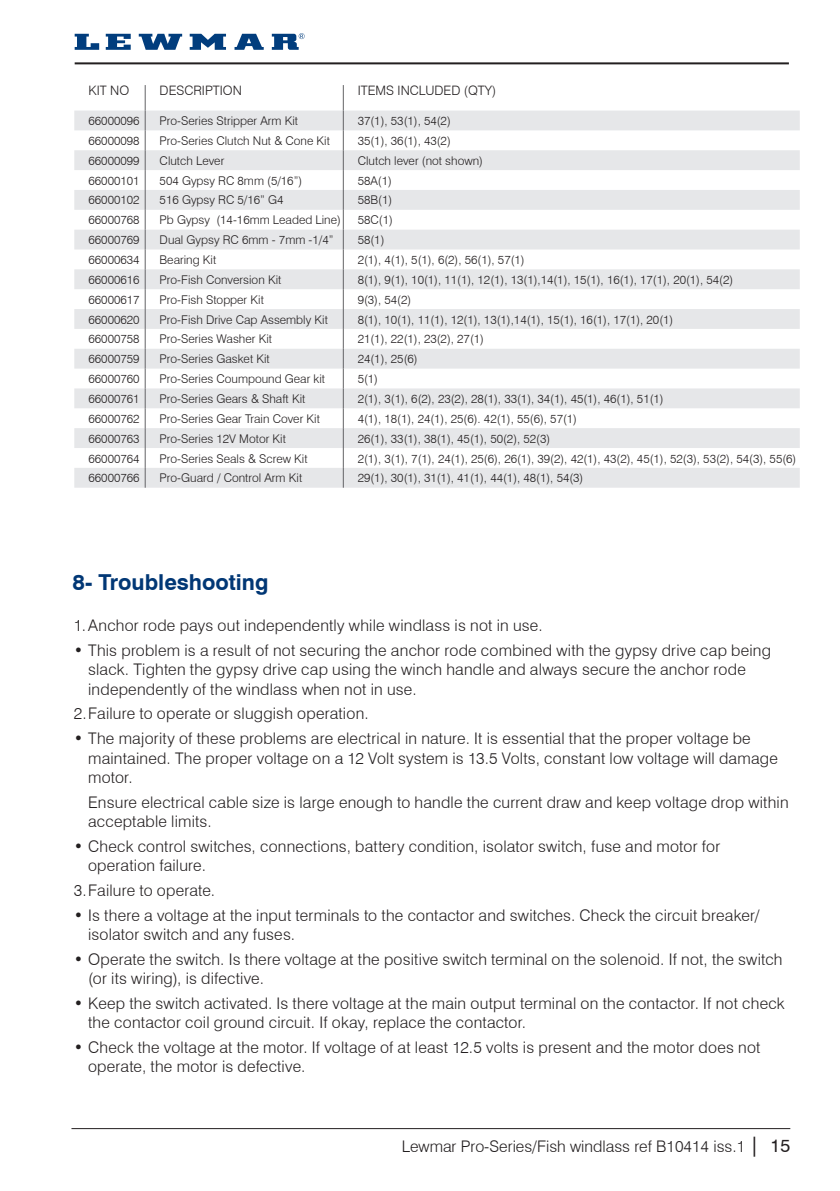
<style>
.page{position:relative;width:840px;height:1191px;background:#fff}
.page>*{position:absolute;margin:0;border:0;box-sizing:border-box;transform-origin:0 0}
.t1{font:700 22px "Swiss 721 BT";color:#013775}
.Body_Text_Bullits{font:300 16px/19.2px "Swiss 721 BT";letter-spacing:.015em;color:#231f20}
._14_column_main_head{font:300 13px "Swiss 721 BT";color:#231f20}
.Table_text_light_8{font:300 12px "Swiss 721 BT";color:#231f20}
._14_column_body{font:300 12px "Swiss 721 BT";color:#231f20}
.s1{font-weight:400;font-size:20px}
.s2{font-weight:400;font-size:18px}
</style>
<div class="page">
<hr style="left:75px;top:62px;width:713px;height:2px;background:#231f20">
<hr style="left:71px;top:1128px;width:718px;height:1px;background:#231f20">
<svg style="left:75px;top:34px;width:24px;height:16px"></svg>
<svg style="left:106px;top:34px;width:25px;height:16px"></svg>
<svg style="left:139px;top:34px;width:43px;height:16px"></svg>
<svg style="left:189px;top:34px;width:37px;height:16px"></svg>
<svg style="left:272px;top:33px;width:32px;height:17px"></svg>
<svg style="left:234px;top:34px;width:29px;height:16px"></svg>
<svg style="left:74px;top:111px;width:725px;height:377px;fill:#e6e7e9"></svg>
<svg style="left:145px;top:85px;width:1px;height:403px"></svg>
<svg style="left:343px;top:85px;width:1px;height:403px"></svg>
<p class="_14_column_main_head" style="left:88px;top:82px;width:42px">KIT NO</p>
<p class="_14_column_main_head" style="left:159px;top:82px;width:84px">DESCRIPTION</p>
<p class="_14_column_main_head" style="left:357px;top:82px;width:140px">ITEMS INCLUDED (QTY)</p>
<p class="_14_column_body" style="left:88px;top:113px;width:53px">66000096</p>
<p class="Table_text_light_8" style="left:159px;top:113px;width:140px">Pro-Series Stripper Arm Kit</p>
<p class="Table_text_light_8" style="left:357px;top:113px;width:94px">37(1), 53(1), 54(2)</p>
<p class="_14_column_body" style="left:88px;top:133px;width:53px">66000098</p>
<p class="Table_text_light_8" style="left:159px;top:133px;width:172px">Pro-Series Clutch Nut &amp; Cone Kit</p>
<p class="Table_text_light_8" style="left:357px;top:133px;width:94px">35(1), 36(1), 43(2)</p>
<p class="Table_text_light_8" style="left:88px;top:153px;width:53px">66000099</p>
<p class="Table_text_light_8" style="left:159px;top:153px;width:66px">Clutch Lever</p>
<p class="Table_text_light_8" style="left:357px;top:153px;width:127px">Clutch lever (not shown)</p>
<p class="Table_text_light_8" style="left:88px;top:173px;width:53px">66000101</p>
<p class="Table_text_light_8" style="left:159px;top:173px;width:144px">504 Gypsy RC 8mm (5/16”)</p>
<p class="Table_text_light_8" style="left:357px;top:173px;width:36px">58A(1)</p>
<p class="Table_text_light_8" style="left:88px;top:193px;width:53px">66000102</p>
<p class="Table_text_light_8" style="left:159px;top:193px;width:125px">516 Gypsy RC 5/16” G4</p>
<p class="Table_text_light_8" style="left:357px;top:193px;width:36px">58B(1)</p>
<p class="Table_text_light_8" style="left:88px;top:213px;width:53px">66000768</p>
<p class="Table_text_light_8" style="left:159px;top:213px;width:183px">Pb Gypsy (14-16mm Leaded Line)</p>
<p class="Table_text_light_8" style="left:357px;top:213px;width:37px">58C(1)</p>
<p class="Table_text_light_8" style="left:88px;top:233px;width:53px">66000769</p>
<p class="Table_text_light_8" style="left:159px;top:233px;width:175px">Dual Gypsy RC 6mm - 7mm -1/4”</p>
<p class="Table_text_light_8" style="left:357px;top:233px;width:28px">58(1)</p>
<p class="Table_text_light_8" style="left:88px;top:252px;width:53px">66000634</p>
<p class="Table_text_light_8" style="left:159px;top:252px;width:58px">Bearing Kit</p>
<p class="Table_text_light_8" style="left:357px;top:252px;width:168px">2(1), 4(1), 5(1), 6(2), 56(1), 57(1)</p>
<p class="Table_text_light_8" style="left:88px;top:272px;width:53px">66000616</p>
<p class="Table_text_light_8" style="left:159px;top:272px;width:123px">Pro-Fish Conversion Kit</p>
<p class="Table_text_light_8" style="left:357px;top:272px;width:377px">8(1), 9(1), 10(1), 11(1), 12(1), 13(1),14(1), 15(1), 16(1), 17(1), 20(1), 54(2)</p>
<p class="Table_text_light_8" style="left:88px;top:292px;width:53px">66000617</p>
<p class="Table_text_light_8" style="left:159px;top:292px;width:106px">Pro-Fish Stopper Kit</p>
<p class="Table_text_light_8" style="left:357px;top:292px;width:55px">9(3), 54(2)</p>
<p class="Table_text_light_8" style="left:88px;top:312px;width:53px">66000620</p>
<p class="Table_text_light_8" style="left:159px;top:312px;width:170px">Pro-Fish Drive Cap Assembly Kit</p>
<p class="Table_text_light_8" style="left:357px;top:312px;width:317px">8(1), 10(1), 11(1), 12(1), 13(1),14(1), 15(1), 16(1), 17(1), 20(1)</p>
<p class="Table_text_light_8" style="left:88px;top:332px;width:53px">66000758</p>
<p class="Table_text_light_8" style="left:159px;top:332px;width:114px">Pro-Series Washer Kit</p>
<p class="Table_text_light_8" style="left:357px;top:332px;width:128px">21(1), 22(1), 23(2), 27(1)</p>
<p class="Table_text_light_8" style="left:88px;top:352px;width:53px">66000759</p>
<p class="Table_text_light_8" style="left:159px;top:352px;width:112px">Pro-Series Gasket Kit</p>
<p class="Table_text_light_8" style="left:357px;top:352px;width:61px">24(1), 25(6)</p>
<p class="Table_text_light_8" style="left:88px;top:371px;width:53px">66000760</p>
<p class="Table_text_light_8" style="left:159px;top:371px;width:167px">Pro-Series Coumpound Gear kit</p>
<p class="Table_text_light_8" style="left:357px;top:371px;width:22px">5(1)</p>
<p class="Table_text_light_8" style="left:88px;top:391px;width:53px">66000761</p>
<p class="Table_text_light_8" style="left:159px;top:391px;width:147px">Pro-Series Gears &amp; Shaft Kit</p>
<p class="Table_text_light_8" style="left:357px;top:391px;width:307px">2(1), 3(1), 6(2), 23(2), 28(1), 33(1), 34(1), 45(1), 46(1), 51(1)</p>
<p class="Table_text_light_8" style="left:88px;top:411px;width:53px">66000762</p>
<p class="Table_text_light_8" style="left:159px;top:411px;width:162px">Pro-Series Gear Train Cover Kit</p>
<p class="Table_text_light_8" style="left:357px;top:411px;width:221px">4(1), 18(1), 24(1), 25(6). 42(1), 55(6), 57(1)</p>
<p class="Table_text_light_8" style="left:88px;top:431px;width:53px">66000763</p>
<p class="Table_text_light_8" style="left:159px;top:431px;width:128px">Pro-Series 12V Motor Kit</p>
<p class="Table_text_light_8" style="left:357px;top:431px;width:194px">26(1), 33(1), 38(1), 45(1), 50(2), 52(3)</p>
<p class="Table_text_light_8" style="left:88px;top:451px;width:53px">66000764</p>
<p class="Table_text_light_8" style="left:159px;top:451px;width:149px">Pro-Series Seals &amp; Screw Kit</p>
<p class="Table_text_light_8" style="left:357px;top:451px;width:440px">2(1), 3(1), 7(1), 24(1), 25(6), 26(1), 39(2), 42(1), 43(2), 45(1), 52(3), 53(2), 54(3), 55(6)</p>
<p class="Table_text_light_8" style="left:88px;top:471px;width:53px">66000766</p>
<p class="Table_text_light_8" style="left:159px;top:471px;width:144px">Pro-Guard / Control Arm Kit</p>
<p class="Table_text_light_8" style="left:357px;top:471px;width:227px">29(1), 30(1), 31(1), 41(1), 44(1), 48(1), 54(3)</p>
<p class="t1" style="left:72px;top:569px;width:197px">8- Troubleshooting</p>
<p class="Body_Text_Bullits" style="left:74px;top:616px;width:470px">1.Anchor rode pays out independently while windlass is not in use.</p>
<p class="Body_Text_Bullits" style="left:88px;top:640px;width:684px;text-indent:-14px">• This problem is a result of not securing the anchor rode combined with the gypsy drive cap being slack. Tighten the gypsy drive cap using the winch handle and always secure the anchor rode independently of the windlass when not in use.</p>
<p class="Body_Text_Bullits" style="left:74px;top:704px;width:296px">2.Failure to operate or sluggish operation.</p>
<p class="Body_Text_Bullits" style="left:88px;top:729px;width:690px;text-indent:-14px">• The majority of these problems are electrical in nature. It is essential that the proper voltage be maintained. The proper voltage on a 12 Volt system is 13.5 Volts, constant low voltage will damage motor.</p>
<p class="Body_Text_Bullits" style="left:88px;top:792px;width:701px">Ensure electrical cable size is large enough to handle the current draw and keep voltage drop within acceptable limits.</p>
<p class="Body_Text_Bullits" style="left:88px;top:836px;width:633px;text-indent:-14px">• Check control switches, connections, battery condition, isolator switch, fuse and motor for operation failure.</p>
<p class="Body_Text_Bullits" style="left:74px;top:880px;width:143px">3.Failure to operate.</p>
<p class="Body_Text_Bullits" style="left:88px;top:905px;width:672px;text-indent:-14px">• Is there a voltage at the input terminals to the contactor and switches. Check the circuit breaker/ isolator switch and any fuses.</p>
<p class="Body_Text_Bullits" style="left:88px;top:949px;width:695px;text-indent:-14px">• Operate the switch. Is there voltage at the positive switch terminal on the solenoid. If not, the switch (or its wiring), is difective.</p>
<p class="Body_Text_Bullits" style="left:88px;top:993px;width:697px;text-indent:-14px">• Keep the switch activated. Is there voltage at the main output terminal on the contactor. If not check the contactor coil ground circuit. If okay, replace the contactor.</p>
<p class="Body_Text_Bullits" style="left:88px;top:1037px;width:673px;text-indent:-14px">• Check the voltage at the motor. If voltage of at least 12.5 volts is present and the motor does not operate, the motor is defective.</p>
<p class="Body_Text_Bullits" style="left:401px;top:1136px;width:390px">Lewmar Pro-Series/Fish windlass ref B10414 iss.1 <span class="s1">|</span> <span class="s2">15</span></p>
</div>
